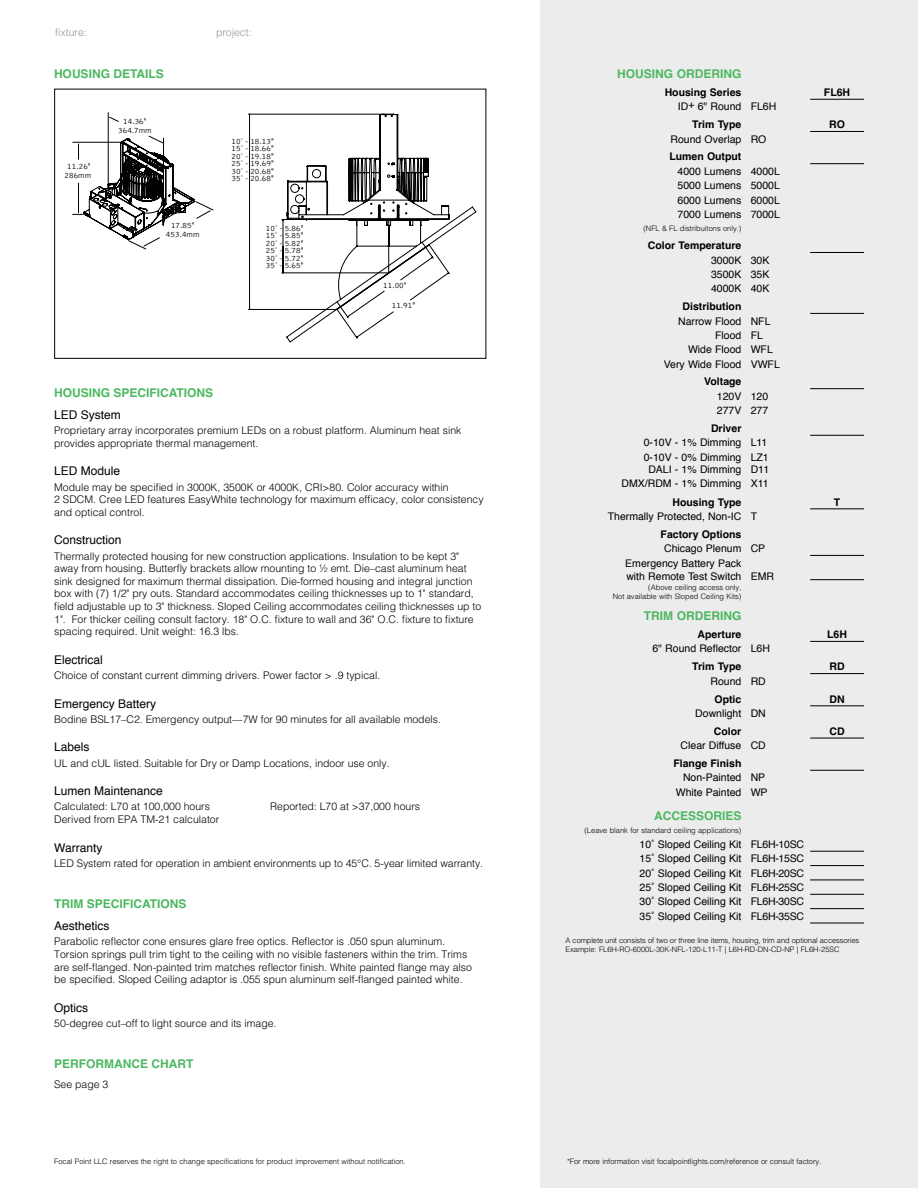
<style>
.page{position:relative;width:918px;height:1188px;background:#fff}
.page>*{position:absolute;margin:0;border:0;box-sizing:border-box;transform-origin:0 0}
.t1{font:700 12px "Helvetica";color:#4cb860}
.t2{font:12px "Helvetica";color:#000}
.t3{font:300 10.5px/12.6px "Helvetica";color:#000}
.t4{font:10.5px/14.4px "Helvetica";color:#000;text-align:justify}
.t5{font:700 10.5px "Helvetica";color:#000}
.t6{font:300 10.5px "Helvetica";color:#939598}
.t7{font:300 8.25px/7.5px "Bell Gothic";color:#000;text-align:center}
.t8{font:300 7.5px/9px "Helvetica";color:#000;text-align:right}
</style>
<div class="page">
<div style="left:540px;top:0;width:378px;height:1188px;background:#ececed"></div>
<div style="left:54px;top:89px;width:432px;height:270px;border:1px solid #000"></div>
<hr style="left:810px;top:99px;width:54px;height:1px;background:#000">
<hr style="left:810px;top:252px;width:54px;height:1px;background:#000">
<hr style="left:810px;top:435px;width:54px;height:1px;background:#000">
<hr style="left:810px;top:388px;width:54px;height:1px;background:#000">
<hr style="left:810px;top:131px;width:54px;height:1px;background:#000">
<hr style="left:810px;top:508px;width:54px;height:1px;background:#000">
<hr style="left:810px;top:579px;width:54px;height:1px;background:#000">
<hr style="left:810px;top:641px;width:54px;height:1px;background:#000">
<hr style="left:810px;top:673px;width:54px;height:1px;background:#000">
<hr style="left:810px;top:705px;width:54px;height:1px;background:#000">
<hr style="left:810px;top:738px;width:54px;height:1px;background:#000">
<hr style="left:810px;top:770px;width:54px;height:1px;background:#000">
<hr style="left:810px;top:555px;width:54px;height:1px;background:#000">
<hr style="left:810px;top:313px;width:54px;height:1px;background:#000">
<hr style="left:810px;top:923px;width:54px;height:1px;background:#000">
<hr style="left:810px;top:163px;width:54px;height:1px;background:#000">
<hr style="left:810px;top:851px;width:54px;height:1px;background:#000">
<hr style="left:810px;top:865px;width:54px;height:1px;background:#000">
<hr style="left:810px;top:880px;width:54px;height:1px;background:#000">
<hr style="left:810px;top:894px;width:54px;height:1px;background:#000">
<hr style="left:810px;top:908px;width:54px;height:1px;background:#000">
<svg style="left:72px;top:112px;width:92px;height:103px"></svg>
<svg style="left:83px;top:138px;width:393px;height:204px"></svg>
<svg style="left:281px;top:114px;width:169px;height:225px"></svg>
<hr style="left:248px;top:114px;width:135px;height:1px;background:#010101">
<hr style="left:248px;top:309px;width:89px;height:1px;background:#010101">
<hr style="left:249px;top:115px;width:1px;height:194px;background:#010101">
<p class="t6" style="left:55px;top:23px;width:33px">fixture:</p>
<p class="t6" style="left:216px;top:23px;width:37px">project:</p>
<p class="t1" style="left:54px;top:64px;width:111px">HOUSING DETAILS</p>
<p class="t1" style="left:617px;top:64px;width:126px">HOUSING ORDERING</p>
<p class="t5" style="left:665px;top:84px;width:78px">Housing Series</p>
<p class="t5" style="left:824px;top:84px;width:28px">FL6H</p>
<p class="t4" style="left:678px;top:99px;width:100px">ID+ 6" Round FL6H</p>
<p class="t5" style="left:692px;top:116px;width:51px">Trim Type</p>
<p class="t5" style="left:829px;top:116px;width:17px">RO</p>
<p class="t4" style="left:671px;top:131px;width:97px">Round Overlap RO</p>
<p class="t5" style="left:669px;top:148px;width:74px">Lumen Output</p>
<p class="t4" style="left:678px;top:164px;width:104px">4000 Lumens 4000L 5000 Lumens 5000L 6000 Lumens 6000L 7000 Lumens 7000L</p>
<p class="t8" style="left:643px;top:223px;width:99px">(NFL &amp; FL distribuitons only.)</p>
<p class="t5" style="left:648px;top:237px;width:95px">Color Temperature</p>
<p class="t4" style="left:711px;top:252px;width:60px">3000K 30K 3500K 35K 4000K 40K</p>
<p class="t5" style="left:683px;top:298px;width:60px">Distribution</p>
<p class="t4" style="left:678px;top:313px;width:94px">Narrow Flood NFL</p>
<p class="t4" style="left:715px;top:328px;width:49px">Flood FL</p>
<p class="t4" style="left:688px;top:342px;width:86px">Wide Flood WFL</p>
<p class="t4" style="left:664px;top:356px;width:118px">Very Wide Flood VWFL</p>
<p class="t5" style="left:704px;top:373px;width:39px">Voltage</p>
<p class="t4" style="left:717px;top:389px;width:53px">120V 120<br>277V 277</p>
<p class="t5" style="left:711px;top:420px;width:32px">Driver</p>
<p class="t4" style="left:644px;top:435px;width:127px">0-10V - 1% Dimming L11<br>0-10V - 0% Dimming LZ1</p>
<p class="t4" style="left:622px;top:462px;width:149px;line-height:13.5px;text-align:right">DALI - 1% Dimming D11<br>DMX/RDM - 1% Dimming X11</p>
<p class="t5" style="left:672px;top:493px;width:70px">Housing Type</p>
<p class="t5" style="left:834px;top:493px;width:8px">T</p>
<p class="t4" style="left:608px;top:509px;width:151px">Thermally Protected, Non-IC T</p>
<p class="t5" style="left:661px;top:526px;width:82px">Factory Options</p>
<p class="t4" style="left:625px;top:541px;width:142px;line-height:14.9px;text-indent:39px">Chicago Plenum CP<br>Emergency Battery Pack</p>
<p class="t4" style="left:626px;top:568px;width:149px">with Remote Test Switch EMR</p>
<p class="t8" style="left:613px;top:582px;width:130px">(Above ceiling access only,<br>Not available with Sloped Ceiling Kits)</p>
<p class="t1" style="left:644px;top:606px;width:99px">TRIM ORDERING</p>
<p class="t5" style="left:698px;top:626px;width:45px">Aperture</p>
<p class="t5" style="left:827px;top:626px;width:21px">L6H</p>
<p class="t4" style="left:652px;top:641px;width:119px">6" Round Reflector L6H</p>
<p class="t5" style="left:692px;top:658px;width:51px">Trim Type</p>
<p class="t5" style="left:830px;top:658px;width:17px">RD</p>
<p class="t4" style="left:710px;top:674px;width:57px">Round RD</p>
<p class="t5" style="left:715px;top:690px;width:28px">Optic</p>
<p class="t5" style="left:830px;top:690px;width:17px">DN</p>
<p class="t4" style="left:695px;top:706px;width:72px">Downlight DN</p>
<p class="t5" style="left:714px;top:723px;width:29px">Color</p>
<p class="t5" style="left:830px;top:723px;width:17px">CD</p>
<p class="t4" style="left:681px;top:738px;width:87px">Clear Diffuse CD</p>
<p class="t5" style="left:673px;top:755px;width:69px">Flange Finish</p>
<p class="t4" style="left:676px;top:770px;width:93px;text-align:center">Non-Painted NP<br>White Painted WP</p>
<p class="t1" style="left:654px;top:806px;width:89px">ACCESSORIES</p>
<p class="t8" style="left:584px;top:825px;width:158px">(Leave blank for standard ceiling applications)</p>
<p class="t4" style="left:640px;top:837px;width:166px">10˚ Sloped Ceiling Kit FL6H-10SC 15˚ Sloped Ceiling Kit FL6H-15SC 20˚ Sloped Ceiling Kit FL6H-20SC 25˚ Sloped Ceiling Kit FL6H-25SC 30˚ Sloped Ceiling Kit FL6H-30SC 35˚ Sloped Ceiling Kit FL6H-35SC</p>
<p class="t8" style="left:566px;top:935px;width:295px;text-align:left">A complete unit consists of two or three line items, housing, trim and optional accessories<br>Example: FL6H-RO-6000L-30K-NFL-120-L11-T | L6H-RD-DN-CD-NP | FL6H-25SC</p>
<p class="t7" style="left:118px;top:117px;width:35px;line-height:9px">14.36"<br>364.7mm</p>
<p class="t7" style="left:232px;top:137px;width:44px;text-align:justify">10˚ - 18.13" 15˚ - 18.66" 20˚ - 19.18" 25˚ - 19.69" 30˚ - 20.68" 35˚ - 20.68"</p>
<p class="t7" style="left:65px;top:162px;width:28px;line-height:9px">11.26"<br>286mm</p>
<p class="t7" style="left:166px;top:221px;width:35px;line-height:9px">17.85"<br>453.4mm</p>
<p class="t7" style="left:266px;top:225px;width:39px;text-align:justify">10˚ - 5.86" 15˚ - 5.85" 20˚ - 5.82" 25˚ - 5.78" 30˚ - 5.72" 35˚ - 5.65"</p>
<p class="t7" style="left:383px;top:281px;width:25px">11.00"</p>
<p class="t7" style="left:392px;top:302px;width:25px">11.91"</p>
<p class="t1" style="left:54px;top:383px;width:161px">HOUSING SPECIFICATIONS</p>
<p class="t2" style="left:54px;top:405px;width:68px">LED System</p>
<p class="t3" style="left:54px;top:424px;width:409px">Proprietary array incorporates premium LEDs on a robust platform. Aluminum heat sink provides appropriate thermal management.</p>
<p class="t2" style="left:54px;top:461px;width:68px">LED Module</p>
<p class="t3" style="left:54px;top:480px;width:431px">Module may be specified in 3000K, 3500K or 4000K, CRI&gt;80. Color accuracy within<br>2 SDCM. Cree LED features EasyWhite technology for maximum efficacy, color consistency and optical control.</p>
<p class="t2" style="left:54px;top:530px;width:69px">Construction</p>
<p class="t3" style="left:54px;top:549px;width:429px">Thermally protected housing for new construction applications. Insulation to be kept 3" away from housing. Butterfly brackets allow mounting to ½ emt. Die–cast aluminum heat sink designed for maximum thermal dissipation. Die-formed housing and integral junction box with (7) 1/2" pry outs. Standard accommodates ceiling thicknesses up to 1" standard, field adjustable up to 3" thickness. Sloped Ceiling accommodates ceiling thicknesses up to 1". For thicker ceiling consult factory. 18" O.C. fixture to wall and 36" O.C. fixture to fixture spacing required. Unit weight: 16.3 lbs.</p>
<p class="t2" style="left:54px;top:649px;width:50px">Electrical</p>
<p class="t3" style="left:54px;top:668px;width:328px">Choice of constant current dimming drivers. Power factor &gt; .9 typical.</p>
<p class="t2" style="left:54px;top:693px;width:104px">Emergency Battery</p>
<p class="t3" style="left:54px;top:712px;width:388px">Bodine BSL17–C2. Emergency output—7W for 90 minutes for all available models.</p>
<p class="t2" style="left:54px;top:737px;width:37px">Labels</p>
<p class="t3" style="left:54px;top:756px;width:337px">UL and cUL listed. Suitable for Dry or Damp Locations, indoor use only.</p>
<p class="t2" style="left:54px;top:781px;width:110px">Lumen Maintenance</p>
<p class="t3" style="left:54px;top:800px;width:157px">Calculated: L70 at 100,000 hours</p>
<p class="t3" style="left:270px;top:800px;width:151px">Reported: L70 at &gt;37,000 hours</p>
<p class="t3" style="left:54px;top:812px;width:167px">Derived from EPA TM-21 calculator</p>
<p class="t2" style="left:54px;top:837px;width:50px">Warranty</p>
<p class="t3" style="left:54px;top:856px;width:430px">LED System rated for operation in ambient environments up to 45°C. 5-year limited warranty.</p>
<p class="t1" style="left:54px;top:894px;width:134px">TRIM SPECIFICATIONS</p>
<p class="t2" style="left:54px;top:916px;width:57px">Aesthetics</p>
<p class="t3" style="left:54px;top:935px;width:419px">Parabolic reflector cone ensures glare free optics. Reflector is .050 spun aluminum.<br>Torsion springs pull trim tight to the ceiling with no visible fasteners within the trim. Trims are self-flanged. Non-painted trim matches reflector finish. White painted flange may also be specified. Sloped Ceiling adaptor is .055 spun aluminum self-flanged painted white.</p>
<p class="t2" style="left:54px;top:997px;width:36px">Optics</p>
<p class="t3" style="left:54px;top:1016px;width:224px">50-degree cut–off to light source and its image.</p>
<p class="t1" style="left:54px;top:1054px;width:141px">PERFORMANCE CHART</p>
<p class="t3" style="left:54px;top:1077px;width:56px">See page 3</p>
<p class="t8" style="left:54px;top:1156px;width:353px">Focal Point LLC reserves the right to change specifications for product improvement without notification.</p>
<p class="t8" style="left:567px;top:1156px;width:256px">*For more information visit focalpointlights.com/reference or consult factory.</p>
</div>
